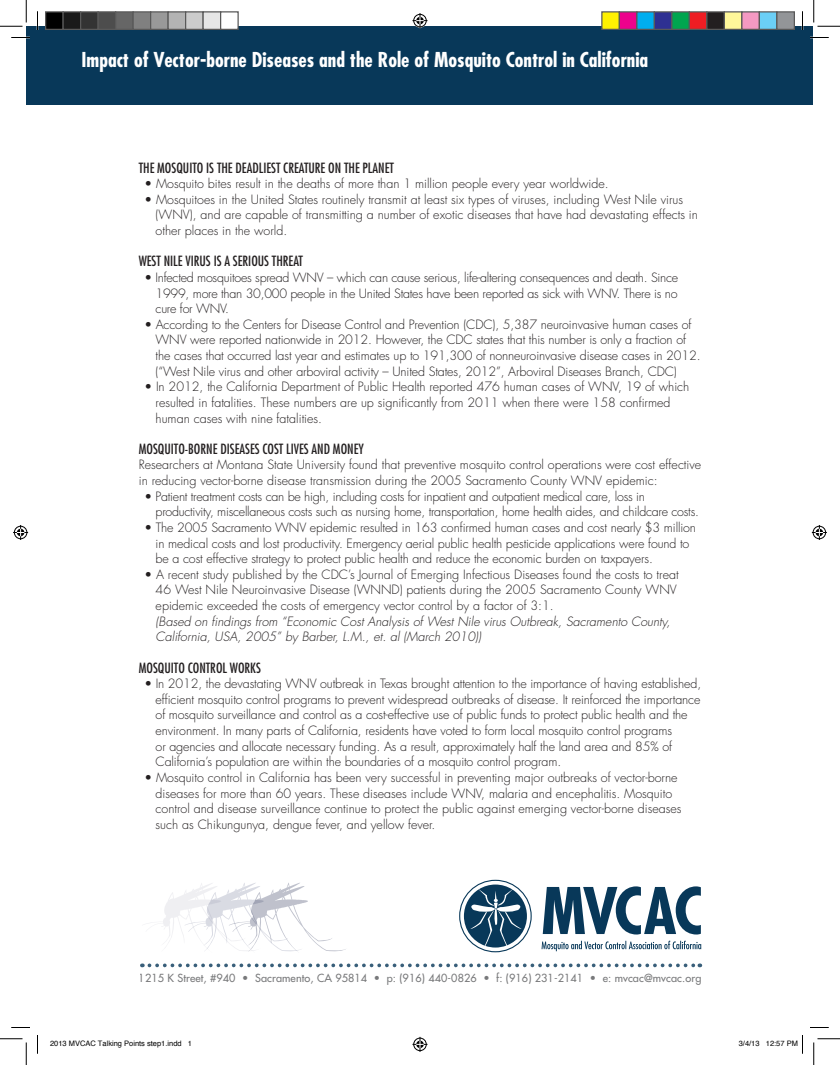
<style>
.page{position:relative;width:840px;height:1065px;background:#fff}
.page>*{position:absolute;margin:0;border:0;box-sizing:border-box;transform-origin:0 0}
.t1{font:700 condensed 20px "Futura";color:#fff}
.t2{font:condensed 13.75px "Futura";color:#231f20}
.t3{font:300 12.5px/15.6px "Futura";letter-spacing:-.01em;color:#231f20}
.t4{font:10.88px "Futura";letter-spacing:.01em;color:#57585a}
.t5{font:7.5px "Helvetica";color:#000}
.s1{font-style:italic}
</style>
<div class="page">
<svg style="left:149px;top:964px;width:551px;height:3px"></svg>
<svg style="left:163px;top:882px;width:183px;height:70px"></svg>
<div style="left:459px;top:880px;width:73px;height:72px;border:1px solid #083859;border-radius:50%"></div>
<svg style="left:543px;top:886px;width:158px;height:49px"></svg>
<svg style="left:542px;top:941px;width:159px;height:10px"></svg>
<svg style="left:464px;top:885px;width:63px;height:63px"></svg>
<div style="left:26px;top:26px;width:787px;height:79px;background:#083859"></div>
<svg style="left:11px;top:37px;width:19px;height:1px"></svg>
<svg style="left:810px;top:37px;width:19px;height:1px"></svg>
<svg style="left:11px;top:1027px;width:19px;height:1px"></svg>
<svg style="left:810px;top:1027px;width:19px;height:1px"></svg>
<svg style="left:37px;top:11px;width:1px;height:19px"></svg>
<svg style="left:37px;top:1035px;width:1px;height:19px"></svg>
<svg style="left:802px;top:11px;width:1px;height:19px"></svg>
<svg style="left:0;top:0;width:27px;height:27px"></svg>
<svg style="left:0;top:1039px;width:27px;height:26px"></svg>
<svg style="left:814px;top:0;width:26px;height:27px"></svg>
<svg style="left:814px;top:1039px;width:26px;height:26px"></svg>
<svg style="left:412px;top:13px;width:16px;height:15px"></svg>
<svg style="left:412px;top:1037px;width:16px;height:15px"></svg>
<svg style="left:13px;top:525px;width:15px;height:15px"></svg>
<svg style="left:812px;top:525px;width:15px;height:15px"></svg>
<div style="left:46px;top:12px;width:17px;height:17px;background:#000"></div>
<div style="left:45px;top:11px;width:19px;height:19px;border:1px solid #595959"></div>
<div style="left:63px;top:12px;width:18px;height:17px;background:#1a1a1a"></div>
<div style="left:62px;top:11px;width:19px;height:19px;border:1px solid #595959"></div>
<div style="left:81px;top:12px;width:17px;height:17px;background:#333"></div>
<div style="left:80px;top:11px;width:19px;height:19px;border:1px solid #595959"></div>
<div style="left:98px;top:12px;width:18px;height:17px;background:#4d4d4d"></div>
<div style="left:98px;top:11px;width:18px;height:19px;border:1px solid #595959"></div>
<div style="left:116px;top:12px;width:17px;height:17px;background:#666"></div>
<div style="left:115px;top:11px;width:19px;height:19px;border:1px solid #595959"></div>
<div style="left:133px;top:12px;width:18px;height:17px;background:#808080"></div>
<div style="left:132px;top:11px;width:19px;height:19px;border:1px solid #595959"></div>
<div style="left:151px;top:12px;width:17px;height:17px;background:#999"></div>
<div style="left:150px;top:11px;width:19px;height:19px;border:1px solid #595959"></div>
<div style="left:168px;top:12px;width:18px;height:17px;background:#b3b3b3"></div>
<div style="left:168px;top:11px;width:18px;height:19px;border:1px solid #595959"></div>
<div style="left:186px;top:12px;width:17px;height:17px;background:#ccc"></div>
<div style="left:185px;top:11px;width:19px;height:19px;border:1px solid #595959"></div>
<div style="left:203px;top:12px;width:18px;height:17px;background:#e6e6e6"></div>
<div style="left:202px;top:11px;width:19px;height:19px;border:1px solid #595959"></div>
<div style="left:221px;top:12px;width:17px;height:17px;background:#fff"></div>
<div style="left:220px;top:11px;width:19px;height:19px;border:1px solid #595959"></div>
<div style="left:602px;top:12px;width:17px;height:17px;background:#fff101"></div>
<div style="left:601px;top:11px;width:19px;height:19px;border:1px solid #595959"></div>
<div style="left:619px;top:12px;width:18px;height:17px;background:#ed028c"></div>
<div style="left:619px;top:11px;width:19px;height:19px;border:1px solid #595959"></div>
<div style="left:637px;top:12px;width:17px;height:17px;background:#00aeef"></div>
<div style="left:636px;top:11px;width:19px;height:19px;border:1px solid #595959"></div>
<div style="left:654px;top:12px;width:18px;height:17px;background:#2e3092"></div>
<div style="left:654px;top:11px;width:18px;height:19px;border:1px solid #595959"></div>
<div style="left:672px;top:12px;width:17px;height:17px;background:#00a54f"></div>
<div style="left:671px;top:11px;width:19px;height:19px;border:1px solid #595959"></div>
<div style="left:689px;top:12px;width:18px;height:17px;background:#ee1d23"></div>
<div style="left:689px;top:11px;width:19px;height:19px;border:1px solid #595959"></div>
<div style="left:707px;top:12px;width:17px;height:17px;background:#231f20"></div>
<div style="left:706px;top:11px;width:19px;height:19px;border:1px solid #595959"></div>
<div style="left:724px;top:12px;width:18px;height:17px;background:#fff79a"></div>
<div style="left:724px;top:11px;width:18px;height:19px;border:1px solid #595959"></div>
<div style="left:742px;top:12px;width:17px;height:17px;background:#f499c2"></div>
<div style="left:741px;top:11px;width:19px;height:19px;border:1px solid #595959"></div>
<div style="left:759px;top:12px;width:18px;height:17px;background:#6bcff6"></div>
<div style="left:759px;top:11px;width:19px;height:19px;border:1px solid #595959"></div>
<div style="left:777px;top:12px;width:17px;height:17px;background:#939598"></div>
<div style="left:776px;top:11px;width:19px;height:19px;border:1px solid #595959"></div>
<svg style="left:802px;top:1035px;width:1px;height:19px"></svg>
<p class="t1" style="left:81px;top:46px;width:568px">Impact of Vector-borne Diseases and the Role of Mosquito Control in California</p>
<p class="t2" style="left:139px;top:159px;width:257px">THE MOSQUITO IS THE DEADLIEST CREATURE ON THE PLANET</p>
<p class="t3" style="left:144px;top:176px;width:466px">• Mosquito bites result in the deaths of more than 1 million people every year worldwide.</p>
<p class="t3" style="left:156px;top:192px;width:544px;text-indent:-11px">• Mosquitoes in the United States routinely transmit at least six types of viruses, including West Nile virus (WNV), and are capable of transmitting a number of exotic diseases that have had devastating effects in other places in the world.</p>
<p class="t2" style="left:139px;top:253px;width:166px">WEST NILE VIRUS IS A SERIOUS THREAT</p>
<p class="t3" style="left:156px;top:270px;width:524px;text-align:justify;text-indent:-11px">• Infected mosquitoes spread WNV – which can cause serious, life-altering consequences and death. Since 1999, more than 30,000 people in the United States have been reported as sick with WNV. There is no cure for WNV.</p>
<p class="t3" style="left:156px;top:317px;width:547px;text-indent:-11px">• According to the Centers for Disease Control and Prevention (CDC), 5,387 neuroinvasive human cases of WNV were reported nationwide in 2012. However, the CDC states that this number is only a fraction of the cases that occurred last year and estimates up to 191,300 of nonneuroinvasive disease cases in 2012. (“West Nile virus and other arboviral activity – United States, 2012”, Arboviral Diseases Branch, CDC)</p>
<p class="t3" style="left:156px;top:379px;width:535px;text-indent:-11px">• In 2012, the California Department of Public Health reported 476 human cases of WNV, 19 of which resulted in fatalities. These numbers are up significantly from 2011 when there were 158 confirmed human cases with nine fatalities.</p>
<p class="t2" style="left:139px;top:440px;width:227px">MOSQUITO-BORNE DISEASES COST LIVES AND MONEY</p>
<p class="t3" style="left:139px;top:457px;width:564px">Researchers at Montana State University found that preventive mosquito control operations were cost effective in reducing vector-borne disease transmission during the 2005 Sacramento County WNV epidemic:</p>
<p class="t3" style="left:156px;top:488px;width:545px;text-indent:-11px">• Patient treatment costs can be high, including costs for inpatient and outpatient medical care, loss in productivity, miscellaneous costs such as nursing home, transportation, home health aides, and childcare costs.</p>
<p class="t3" style="left:156px;top:520px;width:542px;text-indent:-11px">• The 2005 Sacramento WNV epidemic resulted in 163 confirmed human cases and cost nearly $3 million in medical costs and lost productivity. Emergency aerial public health pesticide applications were found to be a cost effective strategy to protect public health and reduce the economic burden on taxpayers.</p>
<p class="t3" style="left:156px;top:567px;width:525px;text-indent:-11px">• A recent study published by the CDC’s Journal of Emerging Infectious Diseases found the costs to treat 46 West Nile Neuroinvasive Disease (WNND) patients during the 2005 Sacramento County WNV epidemic exceeded the costs of emergency vector control by a factor of 3:1.<br><span class="s1">(Based on findings from “Economic Cost Analysis of West Nile virus Outbreak, Sacramento County, California, USA, 2005” by Barber, L.M., et. al (March 2010))</span></p>
<p class="t2" style="left:139px;top:659px;width:124px">MOSQUITO CONTROL WORKS</p>
<p class="t3" style="left:156px;top:676px;width:547px;text-indent:-11px">• In 2012, the devastating WNV outbreak in Texas brought attention to the importance of having established, efficient mosquito control programs to prevent widespread outbreaks of disease. It reinforced the importance of mosquito surveillance and control as a cost-effective use of public funds to protect public health and the environment. In many parts of California, residents have voted to form local mosquito control programs<br>or agencies and allocate necessary funding. As a result, approximately half the land area and 85% of California’s population are within the boundaries of a mosquito control program.</p>
<p class="t3" style="left:156px;top:770px;width:527px;text-indent:-11px">• Mosquito control in California has been very successful in preventing major outbreaks of vector-borne diseases for more than 60 years. These diseases include WNV, malaria and encephalitis. Mosquito control and disease surveillance continue to protect the public against emerging vector-borne diseases such as Chikungunya, dengue fever, and yellow fever.</p>
<p class="t4" style="left:139px;top:971px;width:564px">1215 K Street, #940 • Sacramento, CA 95814 • p: (916) 440-0826 • f: (916) 231-2141 • e: mvcac@mvcac.org</p>
<p class="t5" style="left:50px;top:1038px;width:144px">2013 MVCAC Talking Points step1.indd 1</p>
<p class="t5" style="left:739px;top:1038px;width:61px">3/4/13 12:57 PM</p>
</div>
